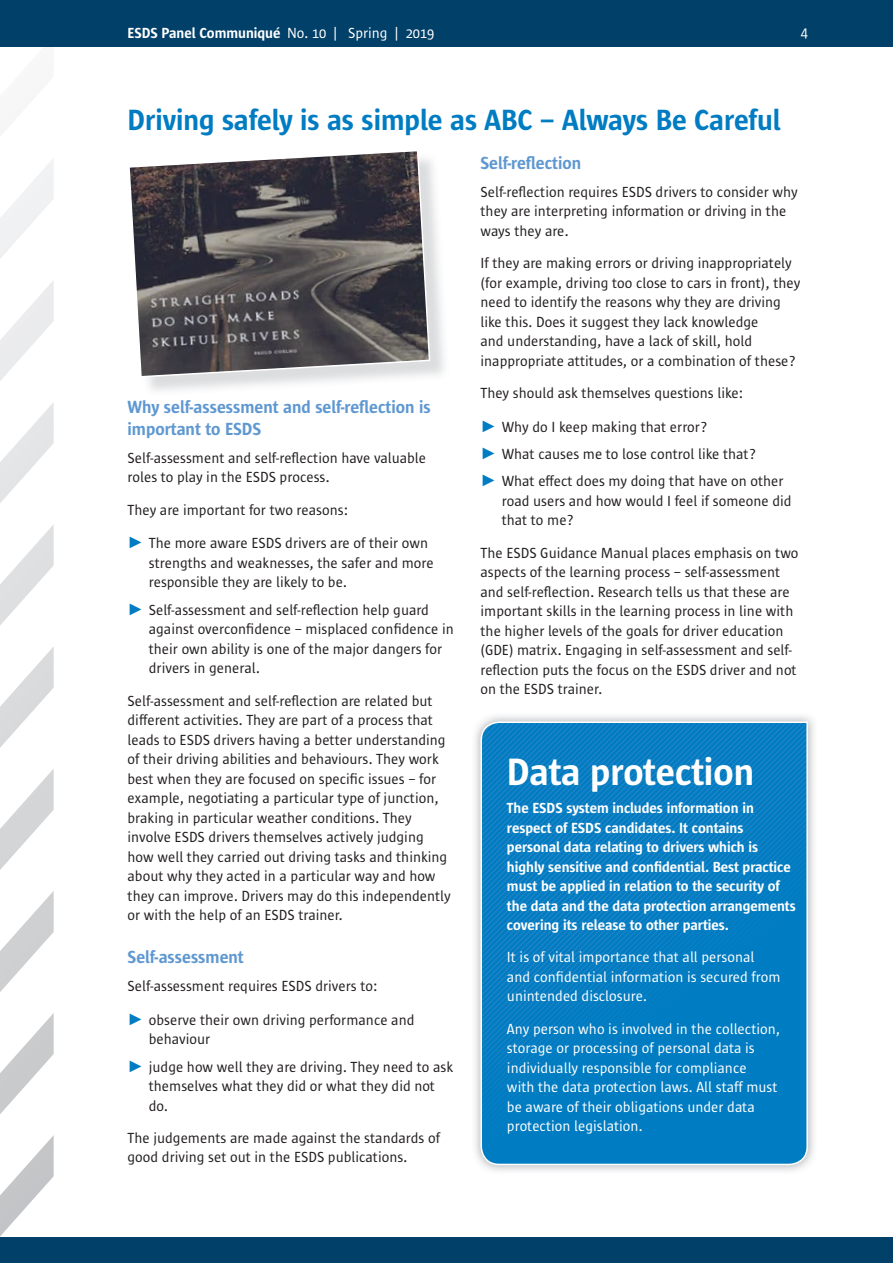
<style>
.page{position:relative;width:893px;height:1263px;background:#fff}
.page>*{position:absolute;margin:0;border:0;box-sizing:border-box;transform-origin:0 0}
.t1{font:600 39px "Sun Sans";color:#fff}
.t2{font:600 30px "Sun Sans";color:#007cc2}
.t3{font:600 18px/21.6px "Sun Sans";color:#5f98d1}
.t4{font:15px/19.5px "Sun Sans";color:#231f20}
.t5{font:15px/19.5px "Sun Sans";color:#fff}
.t6{font:600 15px/19.5px "Sun Sans";color:#fff}
.s1{font-weight:400}
.s2{font-family:"Arial";font-size:16.5px;color:#007cc2}
</style>
<div class="page">
<svg style="left:0;top:159px;width:54px;height:1077px"></svg>
<div style="left:0;top:1237px;width:893px;height:26px;background:#004069"></div>
<div style="left:0;top:0;width:893px;height:47px;background:#004069"></div>
<svg style="left:480px;top:721px;width:328px;height:444px;background:#0a7fc3"></svg>
<svg style="left:129px;top:151px;width:301px;height:226px;background:#5e5b5f"></svg>
<p class="t6" style="left:128px;top:23px;width:308px">ESDS Panel Communiqué <span class="s1">No. 10 | Spring | 2019</span></p>
<p class="t5" style="left:801px;top:23px;width:9px">4</p>
<h2 class="t2" style="left:128px;top:104px;width:655px">Driving safely is as simple as ABC – Always Be Careful</h2>
<p class="t3" style="left:128px;top:397px;width:305px">Why self-assessment and self-reflection is important to ESDS</p>
<p class="t4" style="left:128px;top:448px;width:300px">Self-assessment and self-reflection have valuable roles to play in the ESDS process.</p>
<p class="t4" style="left:128px;top:500px;width:222px">They are important for two reasons:</p>
<p class="t4" style="left:149px;top:534px;width:286px;text-indent:-21px"><span class="s2">►</span> The more aware ESDS drivers are of their own strengths and weaknesses, the safer and more responsible they are likely to be.</p>
<p class="t4" style="left:149px;top:600px;width:307px;text-indent:-21px"><span class="s2">►</span> Self-assessment and self-reflection help guard against overconfidence – misplaced confidence in their own ability is one of the major dangers for drivers in general.</p>
<p class="t4" style="left:128px;top:691px;width:325px">Self-assessment and self-reflection are related but different activities. They are part of a process that leads to ESDS drivers having a better understanding of their driving abilities and behaviours. They work best when they are focused on specific issues – for example, negotiating a particular type of junction, braking in particular weather conditions. They involve ESDS drivers themselves actively judging how well they carried out driving tasks and thinking about why they acted in a particular way and how they can improve. Drivers may do this independently or with the help of an ESDS trainer.</p>
<p class="t3" style="left:128px;top:946px;width:118px">Self-assessment</p>
<p class="t4" style="left:128px;top:976px;width:251px">Self-assessment requires ESDS drivers to:</p>
<p class="t4" style="left:149px;top:1010px;width:267px;text-indent:-21px"><span class="s2">►</span> observe their own driving performance and behaviour</p>
<p class="t4" style="left:149px;top:1057px;width:306px;text-indent:-21px"><span class="s2">►</span> judge how well they are driving. They need to ask themselves what they did or what they did not do.</p>
<p class="t4" style="left:128px;top:1128px;width:314px">The judgements are made against the standards of good driving set out in the ESDS publications.</p>
<p class="t3" style="left:480px;top:152px;width:102px">Self-reflection</p>
<p class="t4" style="left:480px;top:182px;width:319px">Self-reflection requires ESDS drivers to consider why they are interpreting information or driving in the ways they are.</p>
<p class="t4" style="left:480px;top:254px;width:321px">If they are making errors or driving inappropriately (for example, driving too close to cars in front), they need to identify the reasons why they are driving like this. Does it suggest they lack knowledge<br>and understanding, have a lack of skill, hold inappropriate attitudes, or a combination of these?</p>
<p class="t4" style="left:480px;top:383px;width:264px">They should ask themselves questions like:</p>
<p class="t4" style="left:480px;top:413px;width:305px;line-height:27.5px"><span class="s2">►</span> Why do I keep making that error?<br><span class="s2">►</span> What causes me to lose control like that?<br><span class="s2">►</span> What effect does my doing that have on other</p>
<p class="t4" style="left:502px;top:491px;width:291px">road users and how would I feel if someone did that to me?</p>
<p class="t4" style="left:480px;top:543px;width:320px">The ESDS Guidance Manual places emphasis on two aspects of the learning process – self-assessment and self-reflection. Research tells us that these are important skills in the learning process in line with the higher levels of the goals for driver education (GDE) matrix. Engaging in self-assessment and self&shy;reflection puts the focus on the ESDS driver and not on the ESDS trainer.</p>
<h1 class="t1" style="left:507px;top:751px;width:249px">Data protection</h1>
<p class="t6" style="left:507px;top:798px;width:290px">The ESDS system includes information in respect of ESDS candidates. It contains personal data relating to drivers which is highly sensitive and confidential. Best practice must be applied in relation to the security of the data and the data protection arrangements covering its release to other parties.</p>
<p class="t5" style="left:507px;top:948px;width:275px">It is of vital importance that all personal and confidential information is secured from unintended disclosure.</p>
<p class="t5" style="left:507px;top:1019px;width:275px">Any person who is involved in the collection, storage or processing of personal data is individually responsible for compliance<br>with the data protection laws. All staff must be aware of their obligations under data protection legislation.</p>
</div>
